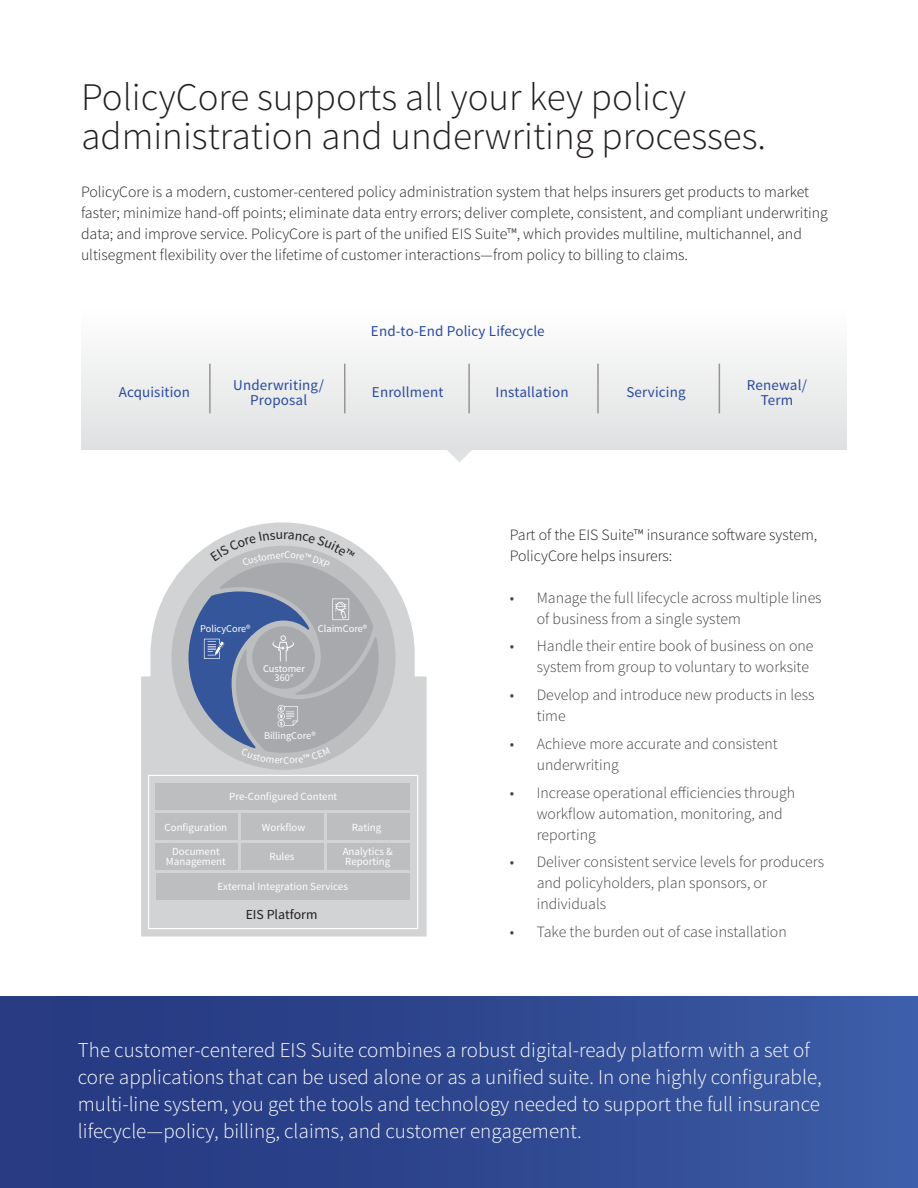
<style>
.page{position:relative;width:918px;height:1188px;background:#fff}
.page>*{position:absolute;margin:0;border:0;box-sizing:border-box;transform-origin:0 0}
.t1{font:300 39px/39px "Source Sans Pro";color:#231f20}
.t2{font:300 21px/27px "Source Sans Pro";color:#fff}
.t3{font:300 15.75px/21px "Source Sans Pro";color:#231f20}
.t4{font:300 15.75px/21px "Source Sans Pro";color:#414142}
.t5{font:15px/15px "Source Sans Pro";letter-spacing:.01em;color:#294a9f;text-align:center}
.t6{font:13.8px "Source Sans Pro";color:#221e1f}
.t7{font:10.95px/10.2px "Source Sans Pro";color:#fff}
.t8{font:10.35px/9px "Source Sans Pro";color:#fff;text-align:center}
</style>
<div class="page">
<div style="left:0;top:996px;width:918px;height:192px;background:linear-gradient(to right,#24367d,#3b5ba5)"></div>
<div style="left:81px;top:309px;width:766px;height:141px;background:linear-gradient(to bottom,#fefefe,#dfe0e1)"></div>
<hr style="left:209px;top:364px;width:2px;height:49px;background:#979497">
<hr style="left:344px;top:364px;width:1px;height:49px;background:#979497">
<hr style="left:468px;top:364px;width:2px;height:49px;background:#979497">
<hr style="left:597px;top:364px;width:2px;height:49px;background:#979497">
<hr style="left:719px;top:364px;width:1px;height:49px;background:#979497">
<svg style="left:447px;top:450px;width:25px;height:12px"></svg>
<svg style="left:141px;top:522px;width:286px;height:414px;fill:#d2d3d4"></svg>
<div style="left:148px;top:775px;width:270px;height:154px;border:1px solid #fff"></div>
<div style="left:156px;top:874px;width:254px;height:26px;background:#bcbec0"></div>
<div style="left:327px;top:843px;width:83px;height:27px;background:#bcbec0"></div>
<div style="left:241px;top:843px;width:83px;height:27px;background:#bcbec0"></div>
<div style="left:155px;top:843px;width:83px;height:27px;background:#bcbec0"></div>
<div style="left:327px;top:813px;width:83px;height:27px;background:#bcbec0"></div>
<div style="left:241px;top:813px;width:83px;height:27px;background:#bcbec0"></div>
<div style="left:155px;top:813px;width:83px;height:27px;background:#bcbec0"></div>
<div style="left:155px;top:783px;width:255px;height:26px;background:#bcbec0"></div>
<div style="left:172px;top:546px;width:224px;height:224px;background:#bcbec0;border-radius:50%"></div>
<svg style="left:189px;top:532px;width:190px;height:232px"></svg>
<h1 class="t1" style="left:81px;top:78px;width:687px">PolicyCore supports all your key policy administration and underwriting processes.</h1>
<p class="t3" style="left:81px;top:182px;width:748px">PolicyCore is a modern, customer-centered policy administration system that helps insurers get products to market faster; minimize hand-off points; eliminate data entry errors; deliver complete, consistent, and compliant underwriting data; and improve service. PolicyCore is part of the unified EIS Suite™, which provides multiline, multichannel, and ultisegment flexibility over the lifetime of customer interactions—from policy to billing to claims.</p>
<p class="t5" style="left:371px;top:323px;width:175px">End-to-End Policy Lifecycle</p>
<p class="t5" style="left:119px;top:385px;width:73px">Acquisition</p>
<p class="t5" style="left:626px;top:385px;width:61px">Servicing</p>
<p class="t5" style="left:747px;top:377px;width:62px">Renewal/<br>Term</p>
<p class="t5" style="left:233px;top:377px;width:93px">Underwriting/<br>Proposal</p>
<p class="t5" style="left:372px;top:385px;width:73px">Enrollment</p>
<p class="t5" style="left:496px;top:385px;width:74px">Installation</p>
<p class="t8" style="left:200px;top:624px;width:52px">PolicyCore®</p>
<p class="t8" style="left:263px;top:664px;width:43px">Customer<br>360°</p>
<p class="t8" style="left:318px;top:624px;width:51px">ClaimCore®</p>
<p class="t8" style="left:264px;top:731px;width:53px">BillingCore®</p>
<p class="t7" style="left:229px;top:792px;width:110px">Pre-Configured Content</p>
<p class="t7" style="left:165px;top:823px;width:64px">Configuration</p>
<p class="t7" style="left:262px;top:823px;width:45px">Workflow</p>
<p class="t7" style="left:352px;top:823px;width:31px">Rating</p>
<p class="t7" style="left:166px;top:846px;width:61px;text-align:center">Document<br>Management</p>
<p class="t7" style="left:269px;top:851px;width:27px">Rules</p>
<p class="t7" style="left:343px;top:846px;width:52px">Analytics &amp;<br>Reporting</p>
<p class="t7" style="left:218px;top:882px;width:132px">External Integration Services</p>
<p class="t6" style="left:246px;top:906px;width:73px">EIS Platform</p>
<p class="t3" style="left:510px;top:524px;width:309px">Part of the EIS Suite™ insurance software system,<br>PolicyCore helps insurers:</p>
<p class="t4" style="left:537px;top:587px;width:286px;text-indent:-27px">• Manage the full lifecycle across multiple lines of business from a single system</p>
<p class="t4" style="left:510px;top:636px;width:305px;text-align:right">• Handle their entire book of business on one system from group to voluntary to worksite</p>
<p class="t4" style="left:537px;top:684px;width:279px;text-indent:-27px">• Develop and introduce new products in less time</p>
<p class="t4" style="left:537px;top:733px;width:243px;text-indent:-27px">• Achieve more accurate and consistent underwriting</p>
<p class="t4" style="left:537px;top:782px;width:260px;text-indent:-27px">• Increase operational efficiencies through workflow automation, monitoring, and reporting</p>
<p class="t4" style="left:537px;top:852px;width:289px;text-indent:-27px">• Deliver consistent service levels for producers and policyholders, plan sponsors, or individuals</p>
<p class="t4" style="left:510px;top:921px;width:278px">• Take the burden out of case installation</p>
<p class="t2" style="left:78px;top:1036px;width:745px">The customer-centered EIS Suite combines a robust digital-ready platform with a set of core applications that can be used alone or as a unified suite. In one highly configurable, multi-line system, you get the tools and technology needed to support the full insurance lifecycle—policy, billing, claims, and customer engagement.</p>
</div>
